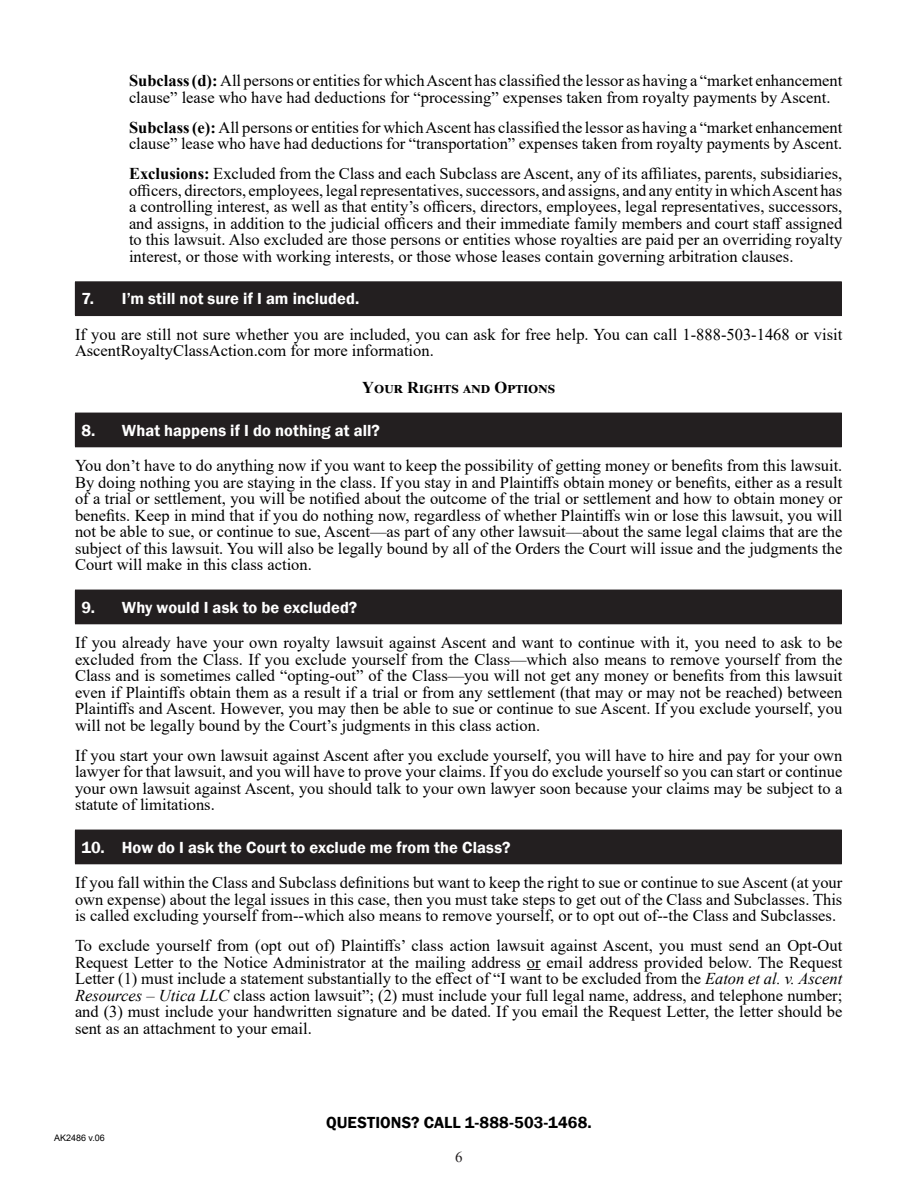
<style>
.page{position:relative;width:918px;height:1188px;background:#fff}
.page>*{position:absolute;margin:0;border:0;box-sizing:border-box;transform-origin:0 0}
.Body_Text{font:16.5px/16.5px "Times New Roman";color:#000;text-align:justify}
.List_Paragraph{font:16.5px/16.5px "Times New Roman";color:#000}
.t1{font:600 16.5px "Franklin Gothic";letter-spacing:.005em;color:#fff}
.t2{font:600 16.5px "Franklin Gothic";letter-spacing:.005em;color:#000}
.Body_Text-2{font:700 16.5px "Times New Roman";letter-spacing:.005em;color:#000}
.t3{font:15px "Times New Roman";color:#231f20}
.t4{font:9px "Arial";color:#000}
.s1{font-weight:700}
.s2{font-style:italic}
</style>
<div class="page">
<svg style="left:527px;top:969px;width:14px;height:1px"></svg>
<div style="left:75px;top:282px;width:766px;height:34px;background:#231f20"></div>
<hr style="left:75px;top:281px;width:767px;height:1px;background:#231f20">
<hr style="left:841px;top:282px;width:1px;height:33px;background:#231f20">
<hr style="left:75px;top:315px;width:767px;height:1px;background:#231f20">
<div style="left:75px;top:413px;width:766px;height:34px;background:#231f20"></div>
<hr style="left:841px;top:413px;width:1px;height:33px;background:#231f20">
<hr style="left:75px;top:446px;width:767px;height:1px;background:#231f20">
<div style="left:75px;top:590px;width:766px;height:34px;background:#231f20"></div>
<hr style="left:841px;top:590px;width:1px;height:33px;background:#231f20">
<hr style="left:75px;top:623px;width:767px;height:1px;background:#231f20">
<div style="left:75px;top:830px;width:766px;height:34px;background:#231f20"></div>
<hr style="left:841px;top:830px;width:1px;height:33px;background:#231f20">
<hr style="left:75px;top:863px;width:767px;height:1px;background:#231f20">
<p class="List_Paragraph" style="left:129px;top:72px;width:715px"><span class="s1">Subclass (d):</span> All persons or entities for which Ascent has classified the lessor as having a “market enhancement clause” lease who have had deductions for “processing” expenses taken from royalty payments by Ascent.</p>
<p class="List_Paragraph" style="left:129px;top:119px;width:715px"><span class="s1">Subclass (e):</span> All persons or entities for which Ascent has classified the lessor as having a “market enhancement clause” lease who have had deductions for “transportation” expenses taken from royalty payments by Ascent.</p>
<p class="List_Paragraph" style="left:129px;top:165px;width:715px;text-align:justify"><span class="s1">Exclusions:</span> Excluded from the Class and each Subclass are Ascent, any of its affiliates, parents, subsidiaries, officers, directors, employees, legal representatives, successors, and assigns, and any entity in which Ascent has a controlling interest, as well as that entity’s officers, directors, employees, legal representatives, successors, and assigns, in addition to the judicial officers and their immediate family members and court staff assigned to this lawsuit. Also excluded are those persons or entities whose royalties are paid per an overriding royalty interest, or those with working interests, or those whose leases contain governing arbitration clauses.</p>
<p class="t1" style="left:81px;top:289px;width:279px">7. I’m still not sure if I am included.</p>
<p class="Body_Text" style="left:75px;top:326px;width:769px">If you are still not sure whether you are included, you can ask for free help. You can call 1-888-503-1468 or visit<br>AscentRoyaltyClassAction.com for more information.</p>
<p class="Body_Text-2" style="left:362px;top:376px;width:194px">Your Rights and Options</p>
<p class="t1" style="left:81px;top:420px;width:300px">8. What happens if I do nothing at all?</p>
<p class="List_Paragraph" style="left:75px;top:457px;width:769px;text-align:justify">You don’t have to do anything now if you want to keep the possibility of getting money or benefits from this lawsuit.<br>By doing nothing you are staying in the class. If you stay in and Plaintiffs obtain money or benefits, either as a result of a trial or settlement, you will be notified about the outcome of the trial or settlement and how to obtain money or benefits. Keep in mind that if you do nothing now, regardless of whether Plaintiffs win or lose this lawsuit, you will not be able to sue, or continue to sue, Ascent—as part of any other lawsuit—about the same legal claims that are the subject of this lawsuit. You will also be legally bound by all of the Orders the Court will issue and the judgments the Court will make in this class action.</p>
<p class="t1" style="left:81px;top:597px;width:278px">9. Why would I ask to be excluded?</p>
<p class="Body_Text" style="left:75px;top:634px;width:769px">If you already have your own royalty lawsuit against Ascent and want to continue with it, you need to ask to be excluded from the Class. If you exclude yourself from the Class—which also means to remove yourself from the Class and is sometimes called “opting-out” of the Class—you will not get any money or benefits from this lawsuit even if Plaintiffs obtain them as a result if a trial or from any settlement (that may or may not be reached) between Plaintiffs and Ascent. However, you may then be able to sue or continue to sue Ascent. If you exclude yourself, you will not be legally bound by the Court’s judgments in this class action.</p>
<p class="Body_Text" style="left:75px;top:746px;width:769px">If you start your own lawsuit against Ascent after you exclude yourself, you will have to hire and pay for your own lawyer for that lawsuit, and you will have to prove your claims. If you do exclude yourself so you can start or continue your own lawsuit against Ascent, you should talk to your own lawyer soon because your claims may be subject to a statute of limitations.</p>
<p class="t1" style="left:81px;top:837px;width:431px">10. How do I ask the Court to exclude me from the Class?</p>
<p class="Body_Text" style="left:75px;top:874px;width:769px">If you fall within the Class and Subclass definitions but want to keep the right to sue or continue to sue Ascent (at your own expense) about the legal issues in this case, then you must take steps to get out of the Class and Subclasses. This is called excluding yourself from--which also means to remove yourself, or to opt out of--the Class and Subclasses.</p>
<p class="Body_Text" style="left:75px;top:937px;width:769px">To exclude yourself from (opt out of) Plaintiffs’ class action lawsuit against Ascent, you must send an Opt-Out Request Letter to the Notice Administrator at the mailing address or email address provided below. The Request Letter (1) must include a statement substantially to the effect of “I want to be excluded from the <span class="s2">Eaton et al. v. Ascent Resources – Utica LLC</span> class action lawsuit”; (2) must include your full legal name, address, and telephone number; and (3) must include your handwritten signature and be dated. If you email the Request Letter, the letter should be sent as an attachment to your email.</p>
<p class="t4" style="left:54px;top:1131px;width:52px">AK2486 v.06</p>
<p class="t2" style="left:326px;top:1112px;width:267px">QUESTIONS? CALL 1-888-503-1468.</p>
<p class="t3" style="left:455px;top:1146px;width:9px">6</p>
</div>
